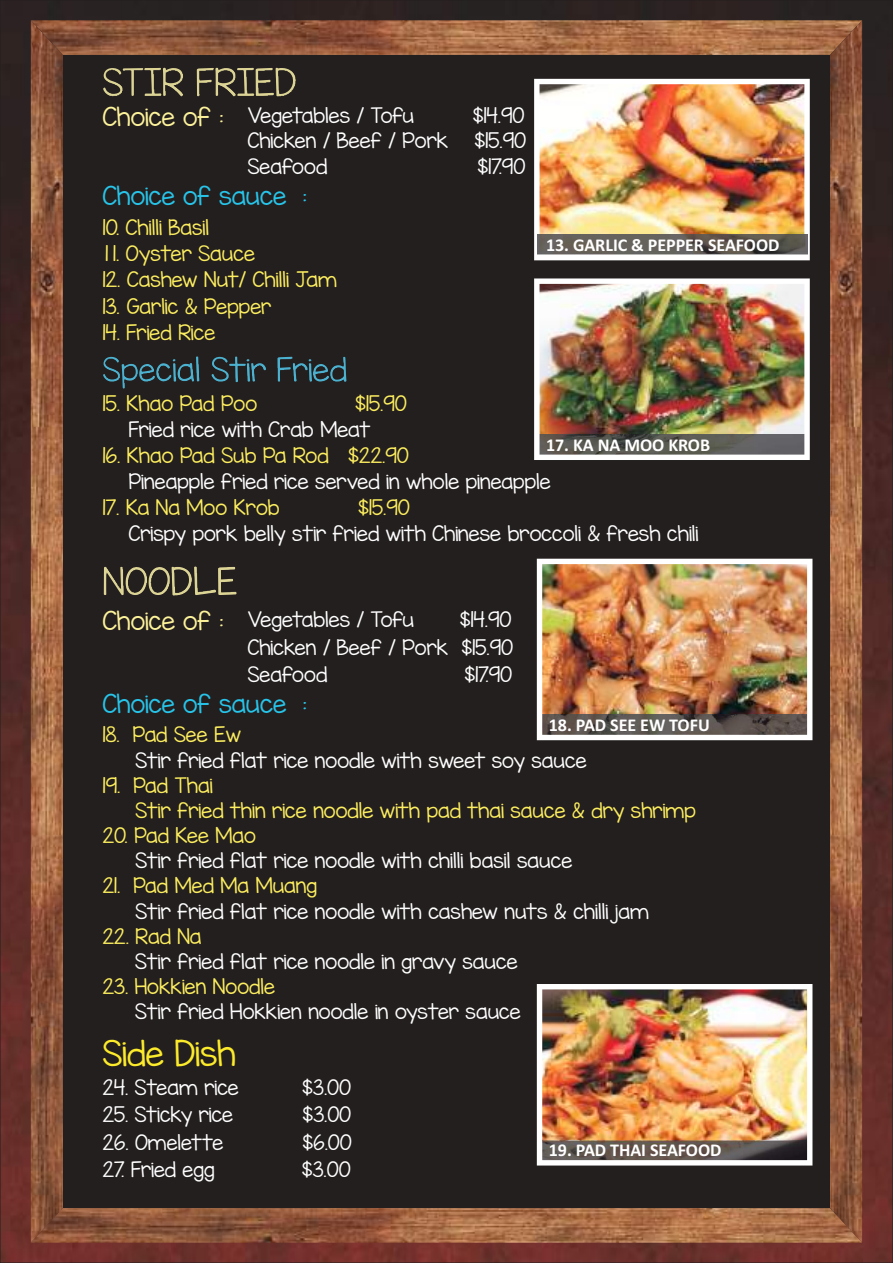
<style>
.page{position:relative;width:893px;height:1263px;background:#fff}
.page>*{position:absolute;margin:0;border:0;box-sizing:border-box;transform-origin:0 0}
.t1{font:31.8px "KG Miss Kindergarten";color:#fceb2b}
.t2{font:23.4px "KG Miss Kindergarten";color:#27c5ea}
.t3{font:23.4px "KG Miss Kindergarten";color:#fdf39b}
.t4{font:19.05px/27.5px "KG Miss Kindergarten";color:#fff;text-align:justify}
.t5{font:19.05px/26.2px "KG Miss Kindergarten";color:#fcee5f}
.t6{font:700 18px "Calibri";color:#fff}
</style>
<div class="page">
<img style="left:2px;top:2px;width:889px;height:1259px">
<div style="left:63px;top:39px;width:776px;height:1175px;background:#241f1f"></div>
<img style="left:31px;top:55px;width:32px;height:1153px">
<img style="left:31px;top:20px;width:799px;height:35px">
<img style="left:31px;top:1208px;width:799px;height:35px">
<img style="left:103px;top:68px;width:78px;height:28px">
<img style="left:104px;top:567px;width:88px;height:28px">
<img style="left:103px;top:357px;width:52px;height:32px">
<img style="left:830px;top:20px;width:32px;height:1223px">
<img style="left:534px;top:79px;width:276px;height:181px">
<img style="left:537px;top:235px;width:270px;height:20px">
<img style="left:534px;top:278px;width:276px;height:182px">
<img style="left:537px;top:559px;width:275px;height:181px">
<img style="left:537px;top:984px;width:275px;height:181px">
<p class="t3" style="left:103px;top:102px;width:122px">Choice of :</p>
<p class="t4" style="left:248px;top:102px;width:168px">Vegetables / Tofu</p>
<p class="t4" style="left:473px;top:102px;width:53px">$14.90</p>
<p class="t4" style="left:248px;top:127px;width:202px">Chicken / Beef / Pork</p>
<p class="t4" style="left:474px;top:127px;width:53px">$15.90</p>
<p class="t4" style="left:248px;top:152px;width:81px">Seafood</p>
<p class="t4" style="left:477px;top:152px;width:49px">$17.90</p>
<p class="t2" style="left:103px;top:181px;width:206px">Choice of sauce :</p>
<p class="t5" style="left:103px;top:214px;width:154px">10. Chilli Basil<br>1 1. Oyster Sauce</p>
<p class="t5" style="left:103px;top:267px;width:236px">12. Cashew Nut/ Chilli Jam</p>
<p class="t5" style="left:103px;top:293px;width:170px">13. Garlic &amp; Pepper</p>
<p class="t5" style="left:103px;top:319px;width:114px">14. Fried Rice</p>
<p class="t6" style="left:546px;top:237px;width:235px">13. GARLIC &amp; PEPPER SEAFOOD</p>
<p class="t5" style="left:103px;top:390px;width:156px">15. Khao Pad Poo</p>
<p class="t5" style="left:355px;top:390px;width:53px">$15.90</p>
<p class="t5" style="left:103px;top:442px;width:308px">16. Khao Pad Sub Pa Rod $22.90</p>
<p class="t4" style="left:129px;top:415px;width:243px">Fried rice with Crab Meat</p>
<p class="t4" style="left:129px;top:467px;width:423px">Pineapple fried rice served in whole pineapple</p>
<p class="t5" style="left:103px;top:494px;width:179px">17. Ka Na Moo Krob</p>
<p class="t5" style="left:358px;top:494px;width:53px">$15.90</p>
<p class="t4" style="left:129px;top:519px;width:571px">Crispy pork belly stir fried with Chinese broccoli &amp; fresh chili</p>
<p class="t6" style="left:546px;top:437px;width:166px">17. KA NA MOO KROB</p>
<p class="t3" style="left:103px;top:606px;width:122px">Choice of :</p>
<p class="t4" style="left:248px;top:606px;width:267px;text-indent:212px">$14.90<br>Chicken / Beef / Pork $15.90<br>Seafood</p>
<p class="t4" style="left:248px;top:606px;width:168px">Vegetables / Tofu</p>
<p class="t4" style="left:464px;top:661px;width:49px">$17.90</p>
<p class="t2" style="left:103px;top:688px;width:206px">Choice of sauce :</p>
<p class="t6" style="left:549px;top:717px;width:163px">18. PAD SEE EW TOFU</p>
<p class="t5" style="left:103px;top:722px;width:140px">18. Pad See Ew</p>
<p class="t5" style="left:135px;top:772px;width:562px;line-height:25.2px;text-indent:-33px">19. Pad Thai<br>Stir fried thin rice noodle with pad thai sauce &amp; dry shrimp</p>
<p class="t5" style="left:103px;top:822px;width:155px">20. Pad Kee Mao</p>
<p class="t5" style="left:103px;top:873px;width:216px">21. Pad Med Ma Muang</p>
<p class="t5" style="left:103px;top:923px;width:100px">22. Rad Na</p>
<p class="t5" style="left:103px;top:973px;width:174px">23. Hokkien Noodle</p>
<p class="t4" style="left:135px;top:746px;width:453px">Stir fried flat rice noodle with sweet soy sauce</p>
<p class="t4" style="left:135px;top:847px;width:438px">Stir fried flat rice noodle with chilli basil sauce</p>
<p class="t4" style="left:135px;top:897px;width:515px">Stir fried flat rice noodle with cashew nuts &amp; chilli jam</p>
<p class="t4" style="left:135px;top:947px;width:384px">Stir fried flat rice noodle in gravy sauce</p>
<p class="t4" style="left:135px;top:998px;width:387px">Stir fried Hokkien noodle in oyster sauce</p>
<h1 class="t1" style="left:103px;top:1032px;width:135px">Side Dish</h1>
<p class="t4" style="left:103px;top:1073px;width:138px">24. Steam rice</p>
<p class="t4" style="left:302px;top:1073px;width:50px">$3.00</p>
<p class="t4" style="left:103px;top:1101px;width:132px">25. Sticky rice</p>
<p class="t4" style="left:302px;top:1101px;width:50px">$3.00</p>
<p class="t4" style="left:103px;top:1128px;width:122px">26. Omelette</p>
<p class="t4" style="left:303px;top:1128px;width:51px">$6.00</p>
<p class="t4" style="left:103px;top:1155px;width:113px">27. Fried egg</p>
<p class="t4" style="left:302px;top:1155px;width:50px">$3.00</p>
<p class="t6" style="left:549px;top:1142px;width:174px">19. PAD THAI SEAFOOD</p>
</div>
